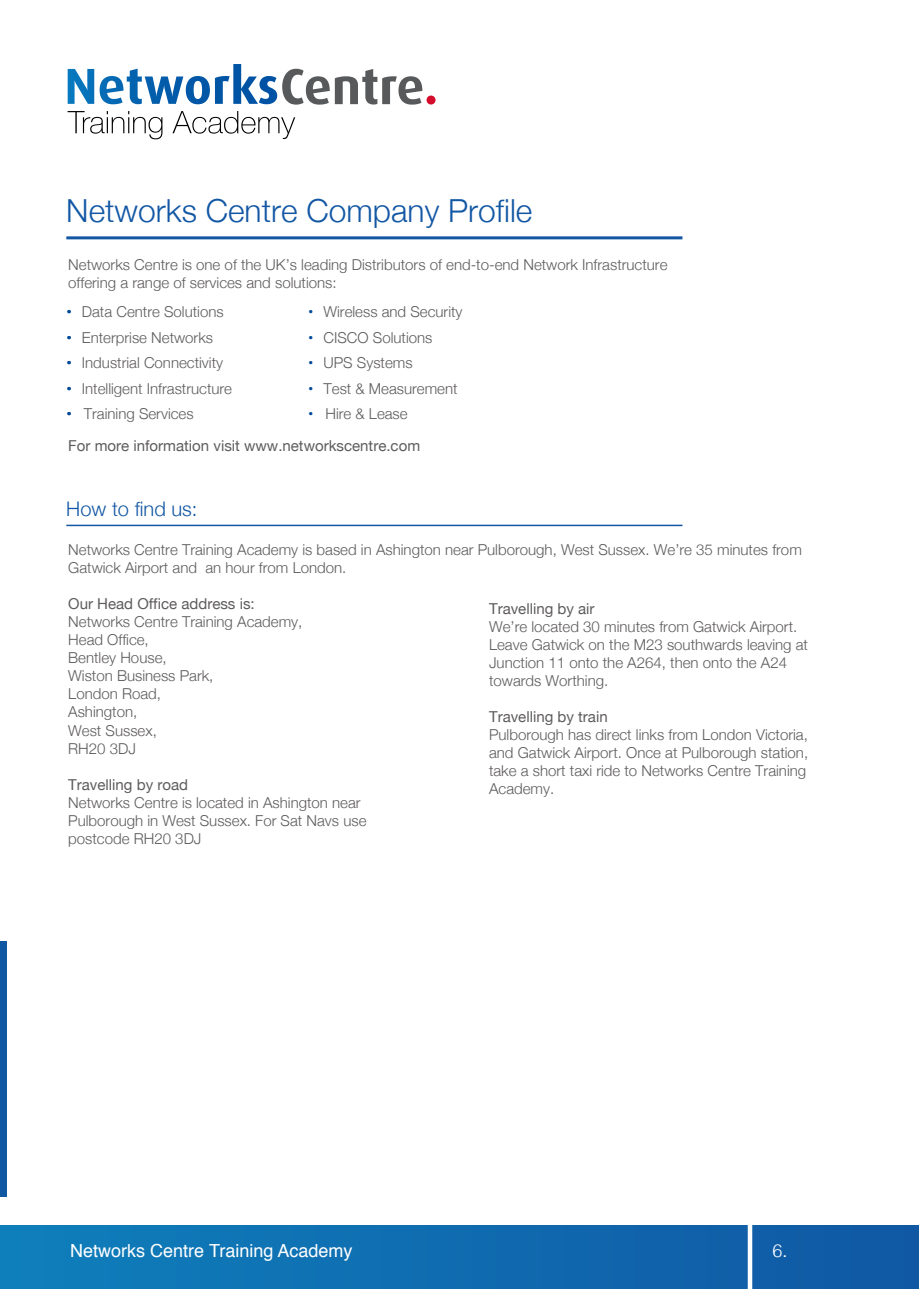
<style>
.page{position:relative;width:919px;height:1289px;background:#fff}
.page>*{position:absolute;margin:0;border:0;box-sizing:border-box;transform-origin:0 0}
.t1{font:300 31.8px "Helvetica Neue";color:#1257a4}
.t2{font:300 20.1px "Helvetica Neue";color:#1257a4}
.t3{font:18px "Helvetica";color:#fff}
.t4{font:300 18px "Helvetica";color:#fff}
.t5{font:300 15px/18px "Helvetica Neue";color:#5e5b5c}
.t6{font:15px "Helvetica Neue";color:#5e5b5c}
.t7{font:15px/25.7px "Helvetica Neue";color:#004a99;text-align:justify}
.s1{font-weight:400}
</style>
<div class="page">
<div style="left:0;top:1225px;width:918px;height:63px;background:linear-gradient(to right,#0f7fbb,#1158a3)"></div>
<div style="left:747px;top:1209px;width:5px;height:79px;background:#fff"></div>
<div style="left:0;top:941px;width:7px;height:255px;background:#1057a3"></div>
<svg style="left:68px;top:69px;width:26px;height:35px"></svg>
<svg style="left:100px;top:64px;width:335px;height:41px"></svg>
<svg style="left:68px;top:111px;width:94px;height:28px"></svg>
<svg style="left:172px;top:111px;width:123px;height:28px"></svg>
<hr style="left:66px;top:236px;width:616px;height:3px;background:#1257a4">
<hr style="left:66px;top:524px;width:616px;height:2px;background:#1257a4">
<h1 class="t1" style="left:66px;top:185px;width:467px">Networks Centre Company Profile</h1>
<p class="t5" style="left:68px;top:255px;width:600px">Networks Centre is one of the UK’s leading Distributors of end-to-end Network Infrastructure offering a range of services and solutions:</p>
<p class="t7" style="left:66px;top:299px;width:7px">• • • • •</p>
<p class="t5" style="left:82px;top:297px;width:152px;line-height:25.7px">Data Centre Solutions<br>Enterprise Networks<br>Industrial Connectivity<br>Intelligent Infrastructure<br>Training Services</p>
<p class="t7" style="left:308px;top:299px;width:7px">• • • • •</p>
<p class="t5" style="left:323px;top:297px;width:140px;line-height:25.7px">Wireless and Security<br>CISCO Solutions<br>UPS Systems<br>Test &amp; Measurement<br>Hire &amp; Lease</p>
<p class="t6" style="left:68px;top:434px;width:353px">For more information visit www.networkscentre.com</p>
<h2 class="t2" style="left:66px;top:492px;width:133px">How to find us:</h2>
<p class="t5" style="left:68px;top:539px;width:735px">Networks Centre Training Academy is based in Ashington near Pulborough, West Sussex. We’re 35 minutes from<br>Gatwick Airport and an hour from London.</p>
<p class="t6" style="left:68px;top:593px;width:188px">Our Head Office address is:</p>
<p class="t5" style="left:68px;top:611px;width:236px">Networks Centre Training Academy,<br>Head Office,<br>Bentley House,<br>Wiston Business Park,<br>London Road,<br>Ashington,<br>West Sussex,<br>RH20 3DJ</p>
<p class="t6" style="left:68px;top:773px;width:121px">Travelling by road</p>
<p class="t5" style="left:68px;top:792px;width:300px">Networks Centre is located in Ashington near<br>Pulborough in West Sussex. For Sat Navs use postcode RH20 3DJ</p>
<p class="t6" style="left:489px;top:597px;width:107px">Travelling by air</p>
<p class="t5" style="left:489px;top:616px;width:320px">We’re located 30 minutes from Gatwick Airport.<br>Leave Gatwick on the M23 southwards leaving at Junction 11 onto the A264, then onto the A24 towards Worthing.</p>
<p class="t6" style="left:489px;top:705px;width:120px">Travelling by train</p>
<p class="t5" style="left:489px;top:724px;width:320px">Pulborough has direct links from London Victoria, and Gatwick Airport. Once at Pulborough station, take a short taxi ride to Networks Centre Training Academy.</p>
<p class="t3" style="left:70px;top:1236px;width:284px">Networks Centre Training Academy</p>
<p class="t4" style="left:772px;top:1235px;width:17px">6<span class="s1">.</span></p>
</div>
